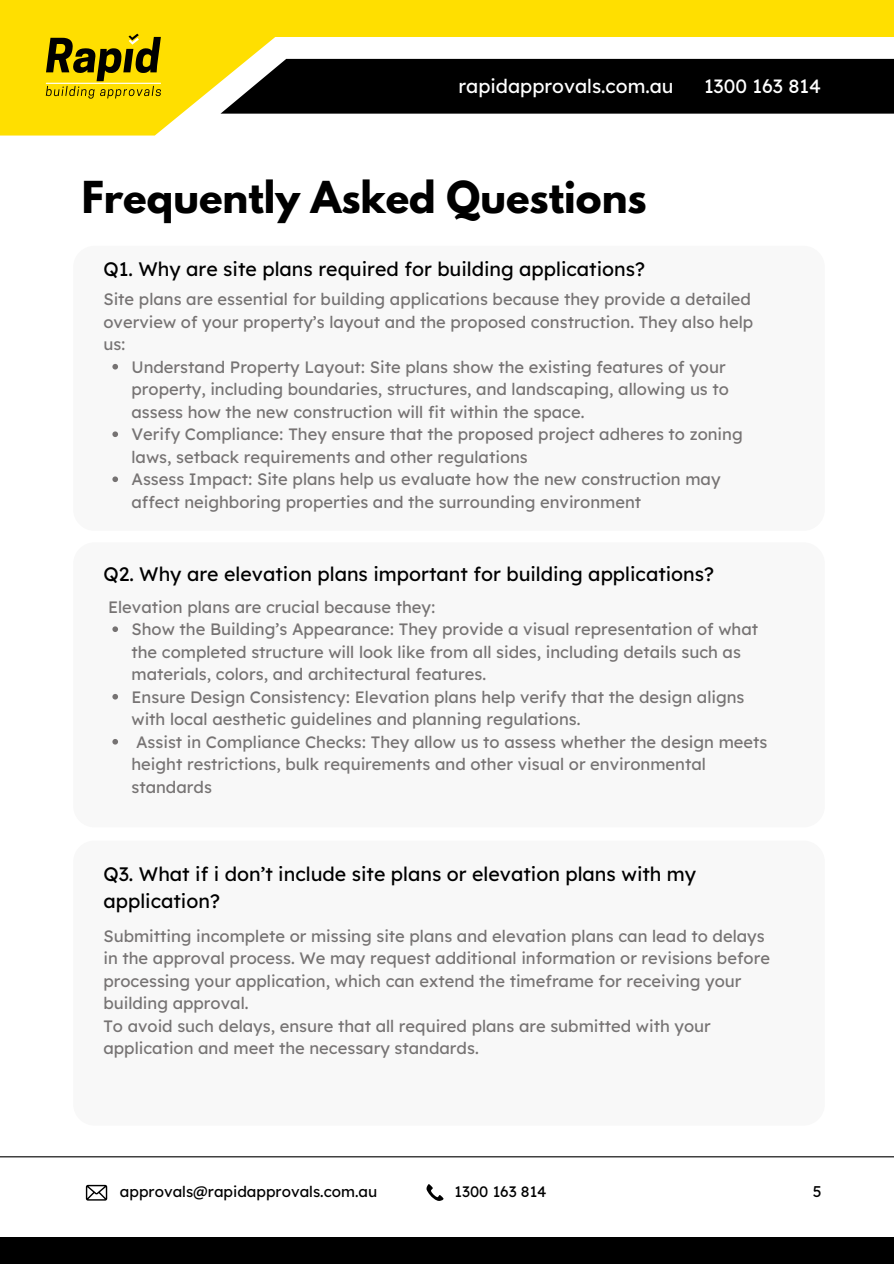
<style>
.page{position:relative;width:894px;height:1264px;background:#fff}
.page>*{position:absolute;margin:0;border:0;box-sizing:border-box;transform-origin:0 0}
.t1{font:700 39px "League Spartan";color:#000}
.t2{font:19.5px/27px "Lexend Deca";color:#000}
.t3{font:19.2px "Lexend Deca";color:#fff}
.t4{font:16.5px/22.5px "Lexend Deca";color:#767373}
.t5{font:15.45px "Lexend Deca";color:#000}
.t6{font:15.15px "Lexend Deca";color:#000}
</style>
<div class="page">
<div style="left:73px;top:246px;width:751px;height:285px;background:#f8f8f8;border-radius:21px"></div>
<div style="left:73px;top:542px;width:751px;height:285px;background:#f8f8f8;border-radius:21px"></div>
<svg style="left:112px;top:364px;width:6px;height:5px"></svg>
<svg style="left:112px;top:431px;width:6px;height:6px"></svg>
<svg style="left:112px;top:476px;width:6px;height:6px"></svg>
<svg style="left:112px;top:626px;width:6px;height:6px"></svg>
<svg style="left:112px;top:694px;width:6px;height:5px"></svg>
<svg style="left:112px;top:739px;width:6px;height:5px"></svg>
<div style="left:73px;top:840px;width:751px;height:285px;background:#f8f8f8;border-radius:21px"></div>
<svg style="left:426px;top:1184px;width:17px;height:16px"></svg>
<svg style="left:86px;top:1184px;width:21px;height:16px"></svg>
<div style="left:0;top:1236px;width:893px;height:27px;background:#000"></div>
<hr style="left:0;top:1156px;width:893px;height:1px;background:#000">
<svg style="left:0;top:0;width:893px;height:135px;fill:#ffdf00"></svg>
<div style="left:220px;top:59px;width:673px;height:55px;background:#000"></div>
<svg style="left:46px;top:34px;width:115px;height:65px;background:#ad9701"></svg>
<hr style="left:46px;top:83px;width:115px;height:1px;background:#fff">
<h2 class="t3" style="left:458px;top:74px;width:216px">rapidapprovals.com.au</h2>
<p class="t3" style="left:703px;top:74px;width:118px">1300 163 814</p>
<p class="t1" style="left:82px;top:178px;width:566px">Frequently Asked Questions</p>
<p class="t2" style="left:103px;top:256px;width:543px">Q1. Why are site plans required for building applications?</p>
<p class="t4" style="left:103px;top:288px;width:651px">Site plans are essential for building applications because they provide a detailed overview of your property’s layout and the proposed construction. They also help us:</p>
<p class="t4" style="left:131px;top:355px;width:599px">Understand Property Layout: Site plans show the existing features of your property, including boundaries, structures, and landscaping, allowing us to assess how the new construction will fit within the space.</p>
<h2 class="t4" style="left:131px;top:423px;width:612px">Verify Compliance: They ensure that the proposed project adheres to zoning laws, setback requirements and other regulations</h2>
<h2 class="t4" style="left:131px;top:468px;width:590px">Assess Impact: Site plans help us evaluate how the new construction may affect neighboring properties and the surrounding environment</h2>
<p class="t2" style="left:103px;top:560px;width:612px">Q2. Why are elevation plans important for building applications?</p>
<h1 class="t4" style="left:108px;top:595px;width:329px">Elevation plans are crucial because they:</h1>
<h2 class="t4" style="left:131px;top:618px;width:628px">Show the Building’s Appearance: They provide a visual representation of what the completed structure will look like from all sides, including details such as materials, colors, and architectural features.</h2>
<p class="t4" style="left:131px;top:685px;width:614px">Ensure Design Consistency: Elevation plans help verify that the design aligns with local aesthetic guidelines and planning regulations.</p>
<p class="t4" style="left:131px;top:730px;width:637px">Assist in Compliance Checks: They allow us to assess whether the design meets height restrictions, bulk requirements and other visual or environmental standards</p>
<p class="t2" style="left:103px;top:860px;width:594px">Q3. What if i don’t include site plans or elevation plans with my application?</p>
<p class="t4" style="left:103px;top:924px;width:668px">Submitting incomplete or missing site plans and elevation plans can lead to delays in the approval process. We may request additional information or revisions before processing your application, which can extend the timeframe for receiving your building approval.</p>
<h2 class="t4" style="left:103px;top:1014px;width:608px">To avoid such delays, ensure that all required plans are submitted with your application and meet the necessary standards.</h2>
<p class="t6" style="left:120px;top:1181px;width:259px">approvals@rapidapprovals.com.au</p>
<p class="t6" style="left:454px;top:1182px;width:94px">1300 163 814</p>
<p class="t5" style="left:812px;top:1181px;width:10px">5</p>
</div>
